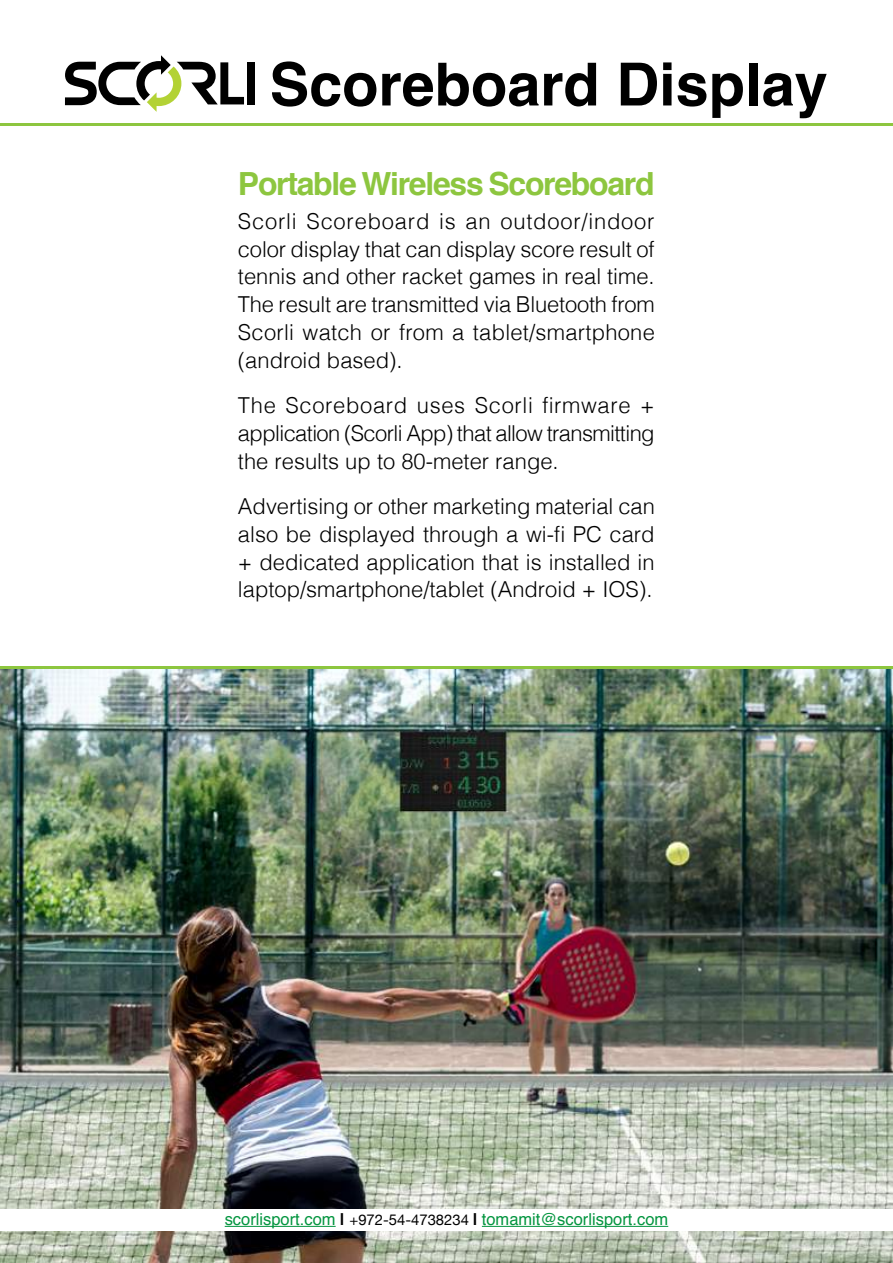
<style>
.page{position:relative;width:893px;height:1263px;background:#fff}
.page>*{position:absolute;margin:0;border:0;box-sizing:border-box;transform-origin:0 0}
.t1{font:700 59.4px "Helvetica";color:#000}
.t2{font:700 31.95px "Helvetica";letter-spacing:-.04em;color:#8dc63f}
.t3{font:300 21.9px/27.8px "Helvetica";color:#000;text-align:justify}
.t4{font:16.5px "Helvetica";color:#03953f}
.s1{font-weight:700;color:#000}
.s2{font-family:"Helvetica Neue";font-size:14.85px;color:#000}
</style>
<div class="page">
<img style="left:0;top:669px;width:893px;height:594px">
<hr style="left:0;top:666px;width:893px;height:3px;background:#8dc63f">
<div style="left:247px;top:62px;width:8px;height:42px;background:#000"></div>
<svg style="left:65px;top:55px;width:179px;height:57px"></svg>
<hr style="left:0;top:123px;width:893px;height:3px;background:#8dc63f">
<div style="left:0;top:1209px;width:893px;height:22px;background:#fff"></div>
<hr style="left:225px;top:1226px;width:111px;height:1px;background:#03953f">
<hr style="left:482px;top:1226px;width:186px;height:1px;background:#03953f">
<h1 class="t1" style="left:269px;top:37px;width:560px">Scoreboard Display</h1>
<h2 class="t2" style="left:238px;top:158px;width:418px">Portable Wireless Scoreboard</h2>
<p class="t3" style="left:238px;top:206px;width:418px">Scorli Scoreboard is an outdoor/indoor color display that can display score result of tennis and other racket games in real time.<br>The result are transmitted via Bluetooth from Scorli watch or from a tablet/smartphone (android based .(</p>
<p class="t3" style="left:238px;top:390px;width:418px">The Scoreboard uses Scorli firmware + application (Scorli App) that allow transmitting the results up to 80-meter range.</p>
<p class="t3" style="left:238px;top:491px;width:419px">Advertising or other marketing material can also be displayed through a wi f i- PC card + dedicated application that is installed in laptop/smartphone/tablet (Android + IOS .(</p>
<p class="t4" style="left:225px;top:1206px;width:445px">scorlisport.com <span class="s1">|</span> <span class="s2">+972-54-4738234</span> <span class="s1">|</span> tomamit@scorlisport.com</p>
</div>
